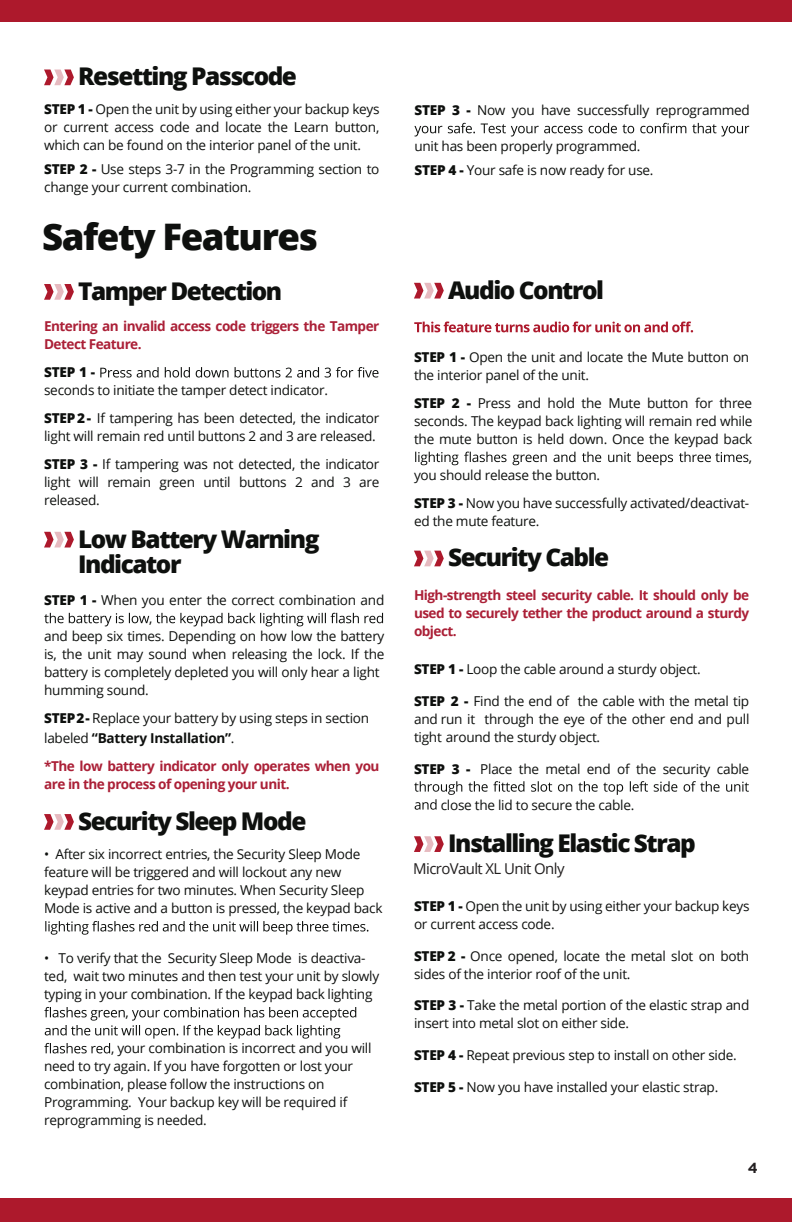
<style>
.page{position:relative;width:792px;height:1224px;background:#fff}
.page>*{position:absolute;margin:0;border:0;box-sizing:border-box;transform-origin:0 0}
.t1{font:800 36.6px "Open Sans";letter-spacing:-.04em;color:#0e100e}
.t2{font:800 24.4px/25.8px "Open Sans";letter-spacing:-.06em;color:#0e100e}
.t3{font:15px "Open Sans";letter-spacing:-.04em;color:#211e1e}
.t4{font:700 14.6px "Gotham";color:#231f20}
.t5{font:13.6px/18px "Open Sans";letter-spacing:-.02em;color:#0e100e}
.t6{font:700 13.6px/18px "Open Sans";letter-spacing:-.04em;color:#ab2037}
.t7{font:800 13.6px "Open Sans";color:#0e100e}
.s1{font-weight:800}
.s2{font-weight:700}
</style>
<div class="page">
<div style="left:0;top:0;width:792px;height:22px;background:#ad192c"></div>
<div style="left:0;top:1198px;width:792px;height:24px;background:#ad192c"></div>
<svg style="left:414px;top:123px;width:335px;height:13px"></svg>
<svg style="left:100px;top:367px;width:279px;height:11px"></svg>
<svg style="left:44px;top:284px;width:30px;height:16px"></svg>
<svg style="left:414px;top:322px;width:279px;height:10px"></svg>
<svg style="left:415px;top:452px;width:92px;height:13px"></svg>
<svg style="left:513px;top:455px;width:34px;height:10px"></svg>
<svg style="left:554px;top:452px;width:21px;height:10px"></svg>
<svg style="left:582px;top:452px;width:19px;height:10px"></svg>
<svg style="left:608px;top:452px;width:23px;height:10px"></svg>
<svg style="left:638px;top:452px;width:35px;height:13px"></svg>
<svg style="left:679px;top:452px;width:69px;height:10px"></svg>
<svg style="left:414px;top:283px;width:30px;height:16px"></svg>
<svg style="left:414px;top:781px;width:335px;height:29px"></svg>
<svg style="left:414px;top:551px;width:30px;height:15px"></svg>
<svg style="left:414px;top:836px;width:30px;height:16px"></svg>
<svg style="left:44px;top:613px;width:105px;height:13px"></svg>
<svg style="left:156px;top:613px;width:227px;height:13px"></svg>
<svg style="left:44px;top:532px;width:30px;height:16px"></svg>
<svg style="left:45px;top:921px;width:323px;height:14px"></svg>
<svg style="left:44px;top:1007px;width:312px;height:46px"></svg>
<svg style="left:44px;top:814px;width:30px;height:16px"></svg>
<svg style="left:44px;top:70px;width:30px;height:15px"></svg>
<h2 class="t2" style="left:78px;top:62px;width:220px">Resetting Passcode</h2>
<p class="t5" style="left:44px;top:100px;width:337px;text-align:justify"><span class="s1">STEP 1 -</span> Open the unit by using either your backup keys or current access code and locate the Learn button, which can be found on the interior panel of the unit.</p>
<p class="t5" style="left:44px;top:160px;width:337px"><span class="s1">STEP 2 -</span> Use steps 3-7 in the Programming section to change your current combination.</p>
<h1 class="t1" style="left:42px;top:209px;width:277px">Safety Features</h1>
<h2 class="t2" style="left:78px;top:277px;width:206px">Tamper Detection</h2>
<p class="t6" style="left:44px;top:317px;width:337px">Entering an invalid access code triggers the Tamper<br>Detect Feature.</p>
<p class="t7" style="left:44px;top:362px;width:53px">STEP 1 -</p>
<p class="t5" style="left:44px;top:376px;width:337px;line-height:28px">seconds to initiate the tamper detect indicator.<br><span class="s1">STEP 2 -</span> If tampering has been detected, the indicator</p>
<p class="t5" style="left:44px;top:422px;width:337px;line-height:28px">light will remain red until buttons 2 and 3 are released.<br><span class="s1">STEP 3 -</span> If tampering was not detected, the indicator</p>
<p class="t5" style="left:44px;top:473px;width:337px">light will remain green until buttons 2 and 3 are released.</p>
<h2 class="t2" style="left:78px;top:525px;width:243px">Low Battery Warning<br>Indicator</h2>
<p class="t5" style="left:44px;top:591px;width:342px"><span class="s1">STEP 1 -</span> When you enter the correct combination and</p>
<p class="t5" style="left:149px;top:609px;width:5px">,</p>
<p class="t5" style="left:44px;top:627px;width:342px">and beep six times. Depending on how low the battery</p>
<p class="t5" style="left:44px;top:645px;width:342px">is, the unit may sound when releasing the lock. If the</p>
<p class="t5" style="left:44px;top:663px;width:337px">battery is completely depleted you will only hear a light</p>
<p class="t5" style="left:44px;top:681px;width:106px">humming sound.</p>
<p class="t5" style="left:44px;top:708px;width:327px;line-height:20px"><span class="s1">STEP 2 -</span> Replace your battery by using steps in section labeled <span class="s2">“Battery Installation”</span>.</p>
<p class="t6" style="left:44px;top:757px;width:337px">*The low battery indicator only operates when you are in the process of opening your unit.</p>
<h2 class="t2" style="left:78px;top:807px;width:230px">Security Sleep Mode</h2>
<p class="t5" style="left:44px;top:845px;width:340px">• After six incorrect entries, the Security Sleep Mode feature will be triggered and will lockout any new keypad entries for two minutes. When Security Sleep Mode is active and a button is pressed, the keypad back</p>
<p class="t5" style="left:44px;top:949px;width:323px">• To verify that the Security Sleep Mode is deactiva-</p>
<p class="t5" style="left:44px;top:967px;width:337px">ted, wait two minutes and then test your unit by slowly</p>
<p class="t5" style="left:44px;top:985px;width:330px">typing in your combination. If the keypad back lighting</p>
<p class="t5" style="left:126px;top:1003px;width:5px">,</p>
<p class="t5" style="left:44px;top:1039px;width:329px;text-indent:67px">, your combination is incorrect and you will need to try again. If you have forgotten or lost your combination, please follow the instructions on Programming. Your backup key will be required if reprogramming is needed.</p>
<p class="t5" style="left:415px;top:101px;width:337px"><span class="s1">STEP 3 -</span> Now you have successfully reprogrammed</p>
<p class="t5" style="left:414px;top:134px;width:241px;line-height:24px">unit has been properly programmed.<br><span class="s1">STEP 4 -</span> Your safe is now ready for use.</p>
<h2 class="t2" style="left:448px;top:276px;width:157px">Audio Control</h2>
<p class="t5" style="left:414px;top:348px;width:337px"><span class="s1">STEP 1 -</span> Open the unit and locate the Mute button on the interior panel of the unit.</p>
<p class="t5" style="left:414px;top:394px;width:340px"><span class="s1">STEP 2 -</span> Press and hold the Mute button for three</p>
<p class="t5" style="left:414px;top:412px;width:340px">seconds. The keypad back lighting will remain red while</p>
<p class="t5" style="left:414px;top:430px;width:340px">the mute button is held down. Once the keypad back</p>
<p class="t5" style="left:749px;top:448px;width:5px">,</p>
<p class="t5" style="left:414px;top:466px;width:188px">you should release the button.</p>
<p class="t5" style="left:414px;top:494px;width:337px"><span class="s1">STEP 3 -</span> Now you have successfully activated/deactivat&shy;ed the mute feature.</p>
<h2 class="t2" style="left:448px;top:543px;width:163px">Security Cable</h2>
<p class="t6" style="left:414px;top:585px;width:337px;text-align:justify">High-strength steel security cable. It should only be used to securely tether the product around a sturdy object.</p>
<p class="t5" style="left:414px;top:659px;width:288px"><span class="s1">STEP 1 -</span> Loop the cable around a sturdy object.</p>
<p class="t5" style="left:414px;top:691px;width:337px;text-align:justify"><span class="s1">STEP 2 -</span> Find the end of the cable with the metal tip and run it through the eye of the other end and pull tight around the sturdy object.</p>
<p class="t5" style="left:414px;top:759px;width:337px"><span class="s1">STEP 3 -</span> Place the metal end of the security cable</p>
<p class="t5" style="left:441px;top:795px;width:195px">close the lid to secure the cable.</p>
<h2 class="t2" style="left:448px;top:829px;width:249px">Installing Elastic Strap</h2>
<p class="t3" style="left:413px;top:859px;width:153px">MicroVault XL Unit Only</p>
<p class="t5" style="left:414px;top:896px;width:337px"><span class="s1">STEP 1 -</span> Open the unit by using either your backup keys or current access code.</p>
<p class="t5" style="left:414px;top:946px;width:337px"><span class="s1">STEP 2 -</span> Once opened, locate the metal slot on both sides of the interior roof of the unit.</p>
<p class="t5" style="left:414px;top:996px;width:337px"><span class="s1">STEP 3 -</span> Take the metal portion of the elastic strap and insert into metal slot on either side.</p>
<p class="t5" style="left:414px;top:1046px;width:324px"><span class="s1">STEP 4 -</span> Repeat previous step to install on other side.</p>
<p class="t5" style="left:414px;top:1078px;width:306px"><span class="s1">STEP 5 -</span> Now you have installed your elastic strap.</p>
<p class="t4" style="left:748px;top:1159px;width:12px">4</p>
</div>
